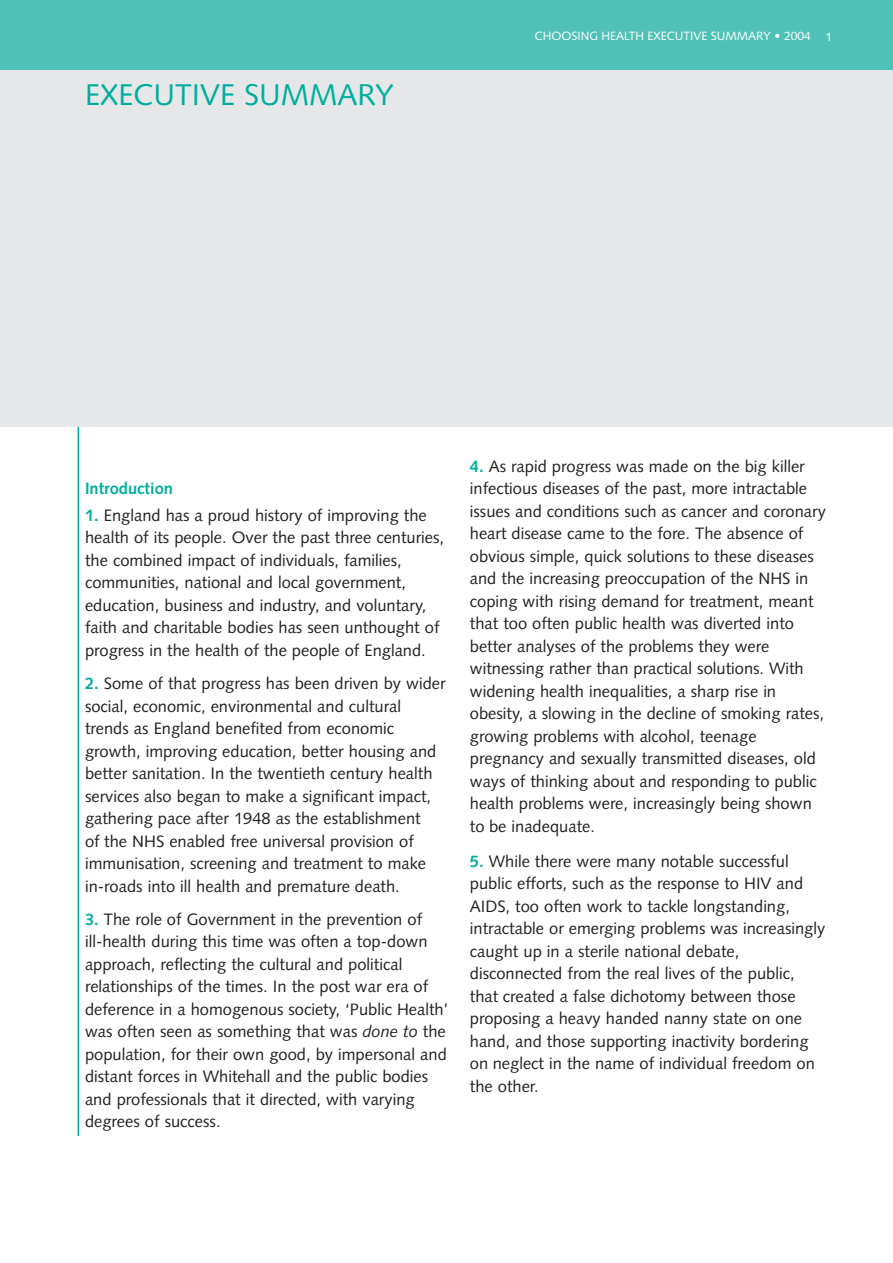
<style>
.page{position:relative;width:893px;height:1263px;background:#fff}
.page>*{position:absolute;margin:0;border:0;box-sizing:border-box;transform-origin:0 0}
.t1{font:30px "Syntax";color:#00ae9e}
.t2{font:16.5px/22.5px "Syntax";color:#231f20}
.t3{font:700 16.5px "Syntax";color:#00ae9e}
.t4{font:12px "Syntax";color:#fff}
.s1{font-weight:700;color:#00ae9e}
.s2{font-style:italic}
</style>
<div class="page">
<hr style="left:78px;top:86px;width:1px;height:1050px;background:#00ae9e">
<div style="left:0;top:0;width:893px;height:427px;background:#e6e7e9"></div>
<div style="left:0;top:0;width:893px;height:70px;background:#50c1b6"></div>
<h1 class="t1" style="left:85px;top:82px;width:310px">EXECUTIVE SUMMARY</h1>
<p class="t4" style="left:535px;top:31px;width:299px">CHOOSING HEALTH EXECUTIVE SUMMARY • 2004 1</p>
<p class="t3" style="left:85px;top:482px;width:90px">Introduction</p>
<p class="t2" style="left:85px;top:505px;width:361px"><span class="s1">1.</span> England has a proud history of improving the health of its people. Over the past three centuries, the combined impact of individuals, families, communities, national and local government, education, business and industry, and voluntary, faith and charitable bodies has seen unthought of progress in the health of the people of England.</p>
<p class="t2" style="left:85px;top:673px;width:362px"><span class="s1">2.</span> Some of that progress has been driven by wider social, economic, environmental and cultural trends as England benefited from economic growth, improving education, better housing and better sanitation. In the twentieth century health services also began to make a significant impact, gathering pace after 1948 as the establishment<br>of the NHS enabled free universal provision of immunisation, screening and treatment to make in-roads into ill health and premature death.</p>
<p class="t2" style="left:85px;top:909px;width:365px"><span class="s1">3.</span> The role of Government in the prevention of ill-health during this time was often a top-down approach, reflecting the cultural and political relationships of the times. In the post war era of deference in a homogenous society, ‘Public Health’ was often seen as something that was <span class="s2">done to</span> the population, for their own good, by impersonal and distant forces in Whitehall and the public bodies and professionals that it directed, with varying degrees of success.</p>
<p class="t2" style="left:470px;top:456px;width:358px"><span class="s1">4.</span> As rapid progress was made on the big killer infectious diseases of the past, more intractable issues and conditions such as cancer and coronary heart disease came to the fore. The absence of obvious simple, quick solutions to these diseases and the increasing preoccupation of the NHS in coping with rising demand for treatment, meant that too often public health was diverted into better analyses of the problems they were witnessing rather than practical solutions. With widening health inequalities, a sharp rise in obesity, a slowing in the decline of smoking rates, growing problems with alcohol, teenage pregnancy and sexually transmitted diseases, old ways of thinking about and responding to public health problems were, increasingly being shown to be inadequate.</p>
<p class="t2" style="left:470px;top:851px;width:357px"><span class="s1">5.</span> While there were many notable successful public efforts, such as the response to HIV and AIDS, too often work to tackle longstanding, intractable or emerging problems was increasingly caught up in a sterile national debate, disconnected from the real lives of the public, that created a false dichotomy between those proposing a heavy handed nanny state on one hand, and those supporting inactivity bordering on neglect in the name of individual freedom on the other.</p>
</div>
